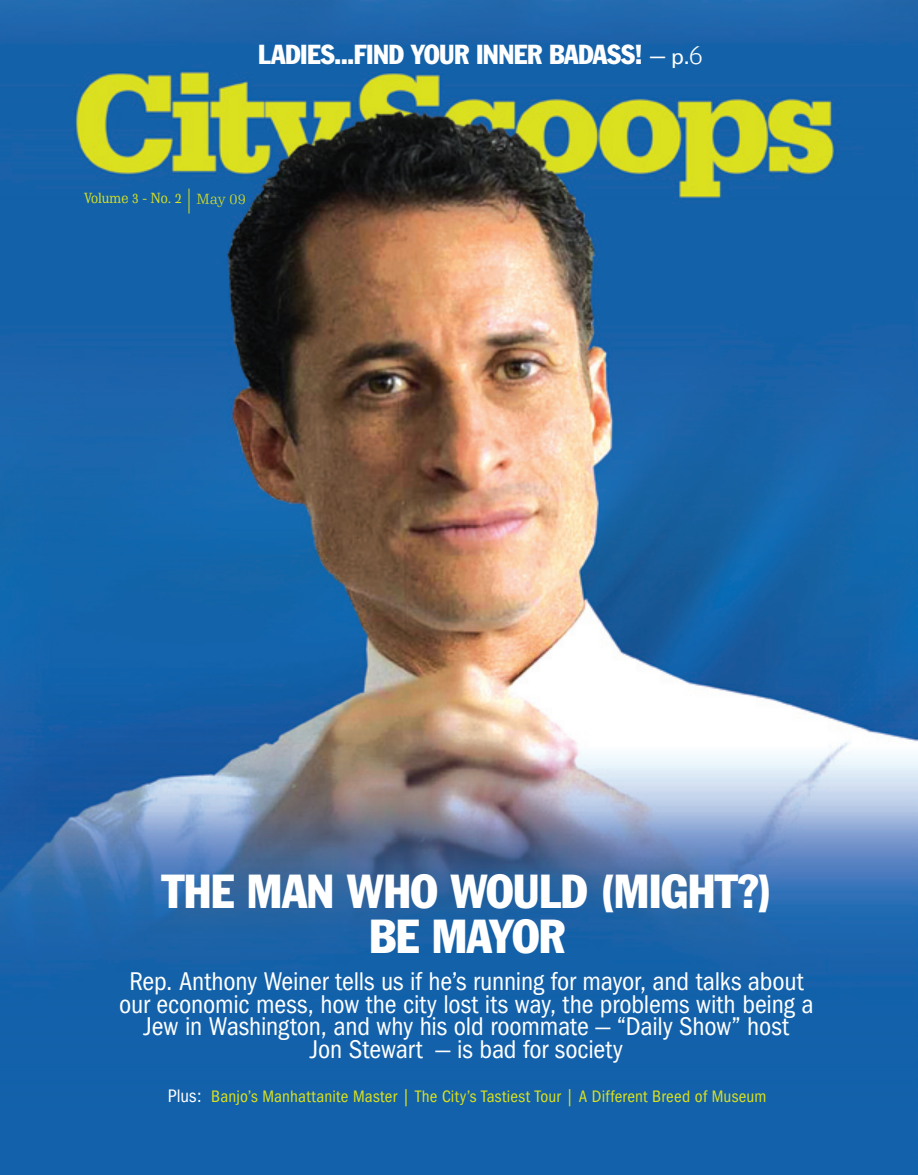
<style>
.page{position:relative;width:918px;height:1175px;background:#fff}
.page>*{position:absolute;margin:0;border:0;box-sizing:border-box;transform-origin:0 0}
.t1{font:condensed 46.95px/44.7px "Franklin Gothic";letter-spacing:-.01em;color:#fff;text-align:center}
.subhead{font:condensed 27px "Franklin Gothic";letter-spacing:-.02em;color:#fff}
.author_credits{font:condensed 26.55px/22.5px "Franklin Gothic EF";letter-spacing:-.01em;color:#fff;text-align:center}
.author_credits-2{font:condensed 17.25px "Franklin Gothic EF";letter-spacing:.01em;color:#dbe11d}
.t2{font:14.25px "Schadow BT";color:#d6df24}
.author_credits-3{font:300 14.25px "Schadow BT";color:#d6df24}
.s1{font-family:"Franklin Gothic EF";font-size:26.55px}
.s2{font-family:"Univers";font-stretch:normal;font-size:21px}
.s3{font-family:"Amplitude";font-weight:300;font-stretch:normal}
.s4{font-size:18.75px;color:#fff}
</style>
<div class="page">
<img style="left:0;top:0;width:918px;height:1174px">
<svg style="left:189px;top:188px;width:1px;height:25px"></svg>
<p class="subhead" style="left:258px;top:38px;width:446px">LADIES...FIND YOUR INNER BADASS! <span class="s1">—</span> <span class="s2">p.</span><span class="s3">6</span></p>
<p class="t2" style="left:84px;top:190px;width:99px">Volume 3 - No. 2</p>
<p class="author_credits-3" style="left:196px;top:190px;width:51px">May 09</p>
<p class="t1" style="left:162px;top:868px;width:612px">THE MAN WHO WOULD (MIGHT?)<br>BE MAYOR</p>
<p class="author_credits" style="left:119px;top:970px;width:696px">Rep. Anthony Weiner tells us if he’s running for mayor, and talks about our economic mess, how the city lost its way, the problems with being a Jew in Washington, and why his old roommate — “Daily Show” host<br>Jon Stewart — is bad for society</p>
<p class="author_credits-2" style="left:168px;top:1086px;width:600px"><span class="s4">Plus:</span> Banjo’s Manhattanite Master | The City’s Tastiest Tour | A Different Breed of Museum</p>
</div>
